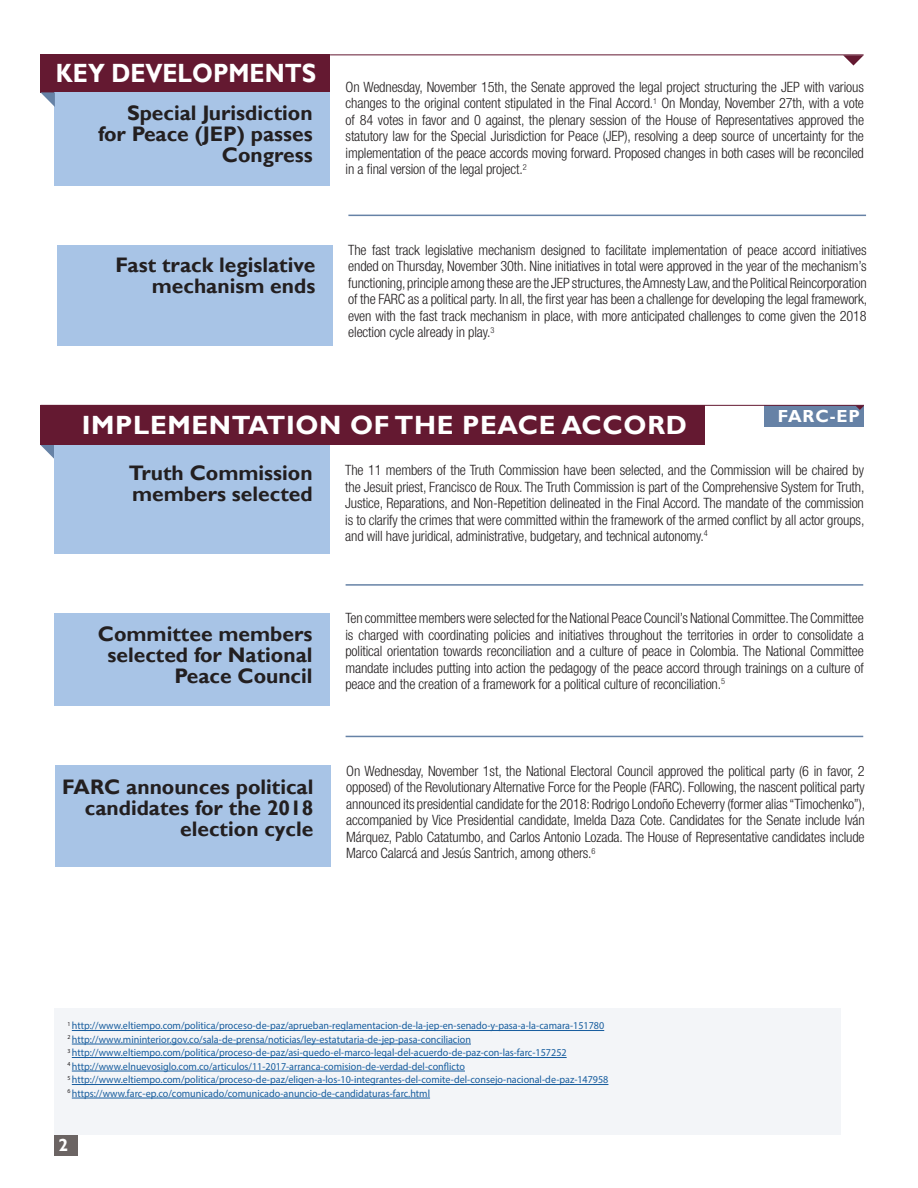
<style>
.page{position:relative;width:918px;height:1188px;background:#fff}
.page>*{position:absolute;margin:0;border:0;box-sizing:border-box;transform-origin:0 0}
.t1{font:700 26.4px "Gill Sans";letter-spacing:.025em;color:#fff}
.t2{font:700 26.4px "Gill Sans";color:#fff;scale:.9 1}
.t3{font:700 21px/21px "Gill Sans";color:#231f20;text-align:right}
.t4{font:700 17.4px "Gill Sans";letter-spacing:.05em;color:#fff}
.t5{font:300 condensed 14.25px/16.5px "Helvetica Neue LT Std";letter-spacing:-.01em;color:#231f20;text-align:justify}
.t6{font:10.5px "Myriad Pro";color:#175d9e;scale:.96 1}
</style>
<div class="page">
<div style="left:54px;top:1134px;width:23px;height:21px;background:#6b6463"></div>
<div style="left:54px;top:1008px;width:787px;height:127px;background:#f3f5f8"></div>
<div style="left:40px;top:54px;width:290px;height:38px;background:#641931"></div>
<div style="left:54px;top:92px;width:276px;height:94px;background:#a8c4e6"></div>
<div style="left:57px;top:245px;width:275px;height:100px;background:#a8c4e6"></div>
<div style="left:54px;top:613px;width:276px;height:93px;background:#a8c4e6"></div>
<div style="left:55px;top:766px;width:275px;height:101px;background:#a8c4e6"></div>
<svg style="left:40px;top:445px;width:14px;height:14px"></svg>
<hr style="left:72px;top:1030px;width:532px;height:1px;background:#175d9e">
<hr style="left:72px;top:1044px;width:399px;height:1px;background:#175d9e">
<hr style="left:72px;top:1057px;width:495px;height:1px;background:#175d9e">
<hr style="left:72px;top:1071px;width:393px;height:1px;background:#175d9e">
<hr style="left:72px;top:1084px;width:536px;height:1px;background:#175d9e">
<hr style="left:72px;top:1098px;width:358px;height:1px;background:#175d9e">
<hr style="left:348px;top:215px;width:518px;height:1px;background:#6682a6">
<hr style="left:346px;top:584px;width:517px;height:2px;background:#6682a6">
<hr style="left:346px;top:736px;width:517px;height:1px;background:#6682a6">
<div style="left:54px;top:445px;width:276px;height:109px;background:#a8c4e6"></div>
<div style="left:765px;top:405px;width:99px;height:21px;background:#6682a6"></div>
<div style="left:40px;top:405px;width:665px;height:40px;background:#641931"></div>
<hr style="left:40px;top:405px;width:824px;height:1px;background:#641931">
<svg style="left:40px;top:92px;width:15px;height:15px"></svg>
<svg style="left:856px;top:406px;width:8px;height:4px"></svg>
<hr style="left:330px;top:54px;width:534px;height:1px;background:#641931">
<svg style="left:843px;top:55px;width:21px;height:11px"></svg>
<p class="t2" style="left:56px;top:58px;width:291px">KEY DEVELOPMENTS</p>
<p class="t3" style="left:98px;top:103px;width:216px">Special Jurisdiction for Peace (JEP) passes<br>Congress</p>
<p class="t3" style="left:115px;top:255px;width:201px">Fast track legislative mechanism ends</p>
<p class="t5" style="left:346px;top:78px;width:520px">On Wednesday, November 15th, the Senate approved the legal project structuring the JEP with various changes to the original content stipulated in the Final Accord.<sup>1</sup> On Monday, November 27th, with a vote of 84 votes in favor and 0 against, the plenary session of the House of Representatives approved the statutory law for the Special Jurisdiction for Peace (JEP), resolving a deep source of uncertainty for the implementation of the peace accords moving forward. Proposed changes in both cases will be reconciled in a final version of the legal project.<sup>2</sup></p>
<p class="t5" style="left:348px;top:241px;width:520px">The fast track legislative mechanism designed to facilitate implementation of peace accord initiatives ended on Thursday, November 30th. Nine initiatives in total were approved in the year of the mechanism’s functioning, principle among these are the JEP structures, the Amnesty Law, and the Political Reincorporation of the FARC as a political party. In all, the first year has been a challenge for developing the legal framework, even with the fast track mechanism in place, with more anticipated challenges to come given the 2018 election cycle already in play.<sup>3</sup></p>
<p class="t4" style="left:778px;top:406px;width:84px">FARC-EP</p>
<p class="t1" style="left:82px;top:409px;width:607px">IMPLEMENTATION OF THE PEACE ACCORD</p>
<p class="t5" style="left:345px;top:462px;width:521px">The 11 members of the Truth Commission have been selected, and the Commission will be chaired by the Jesuit priest, Francisco de Roux. The Truth Commission is part of the Comprehensive System for Truth, Justice, Reparations, and Non-Repetition delineated in the Final Accord. The mandate of the commission is to clarify the crimes that were committed within the framework of the armed conflict by all actor groups, and will have juridical, administrative, budgetary, and technical autonomy.<sup>4</sup></p>
<p class="t3" style="left:129px;top:463px;width:185px;text-align:left">Truth Commission members selected</p>
<p class="t3" style="left:98px;top:624px;width:216px">Committee members selected for National<br>Peace Council</p>
<p class="t3" style="left:62px;top:776px;width:253px">FARC announces political candidates for the 2018 election cycle</p>
<p class="t5" style="left:345px;top:610px;width:520px">Ten committee members were selected for the National Peace Council’s National Committee. The Committee is charged with coordinating policies and initiatives throughout the territories in order to consolidate a political orientation towards reconciliation and a culture of peace in Colombia. The National Committee mandate includes putting into action the pedagogy of the peace accord through trainings on a culture of peace and the creation of a framework for a political culture of reconciliation.<sup>5</sup></p>
<p class="t5" style="left:346px;top:762px;width:520px">On Wednesday, November 1st, the National Electoral Council approved the political party (6 in favor, 2 opposed) of the Revolutionary Alternative Force for the People (FARC). Following, the nascent political party announced its presidential candidate for the 2018: Rodrigo Londoño Echeverry (former alias “Timochenko”), accompanied by Vice Presidential candidate, Imelda Daza Cote. Candidates for the Senate include Iván Márquez, Pablo Catatumbo, and Carlos Antonio Lozada. The House of Representative candidates include Marco Calarcá and Jesús Santrich, among others.<sup>6</sup></p>
<p class="t6" style="left:68px;top:1019px;width:561px"><sup>1</sup> http://www.eltiempo.com/politica/proceso-de-paz/aprueban-reglamentacion-de-la-jep-en-senado-y-pasa-a-la-camara-151780</p>
<p class="t6" style="left:68px;top:1033px;width:422px"><sup>2</sup> http://www.mininterior.gov.co/sala-de-prensa/noticias/ley-estatutaria-de-jep-pasa-conciliacion</p>
<p class="t6" style="left:68px;top:1046px;width:521px"><sup>3</sup> http://www.eltiempo.com/politica/proceso-de-paz/asi-quedo-el-marco-legal-del-acuerdo-de-paz-con-las-farc-157252</p>
<p class="t6" style="left:68px;top:1060px;width:415px"><sup>4</sup> http://www.elnuevosiglo.com.co/articulos/11-2017-arranca-comision-de-verdad-del-conflicto</p>
<p class="t6" style="left:68px;top:1073px;width:565px"><sup>5</sup> http://www.eltiempo.com/politica/proceso-de-paz/eligen-a-los-10-integrantes-del-comite-del-consejo-nacional-de-paz-147958</p>
<p class="t6" style="left:68px;top:1087px;width:379px"><sup>6</sup> https://www.farc-ep.co/comunicado/comunicado-anuncio-de-candidaturas-farc.html</p>
<p class="t4" style="left:58px;top:1134px;width:11px">2</p>
</div>
